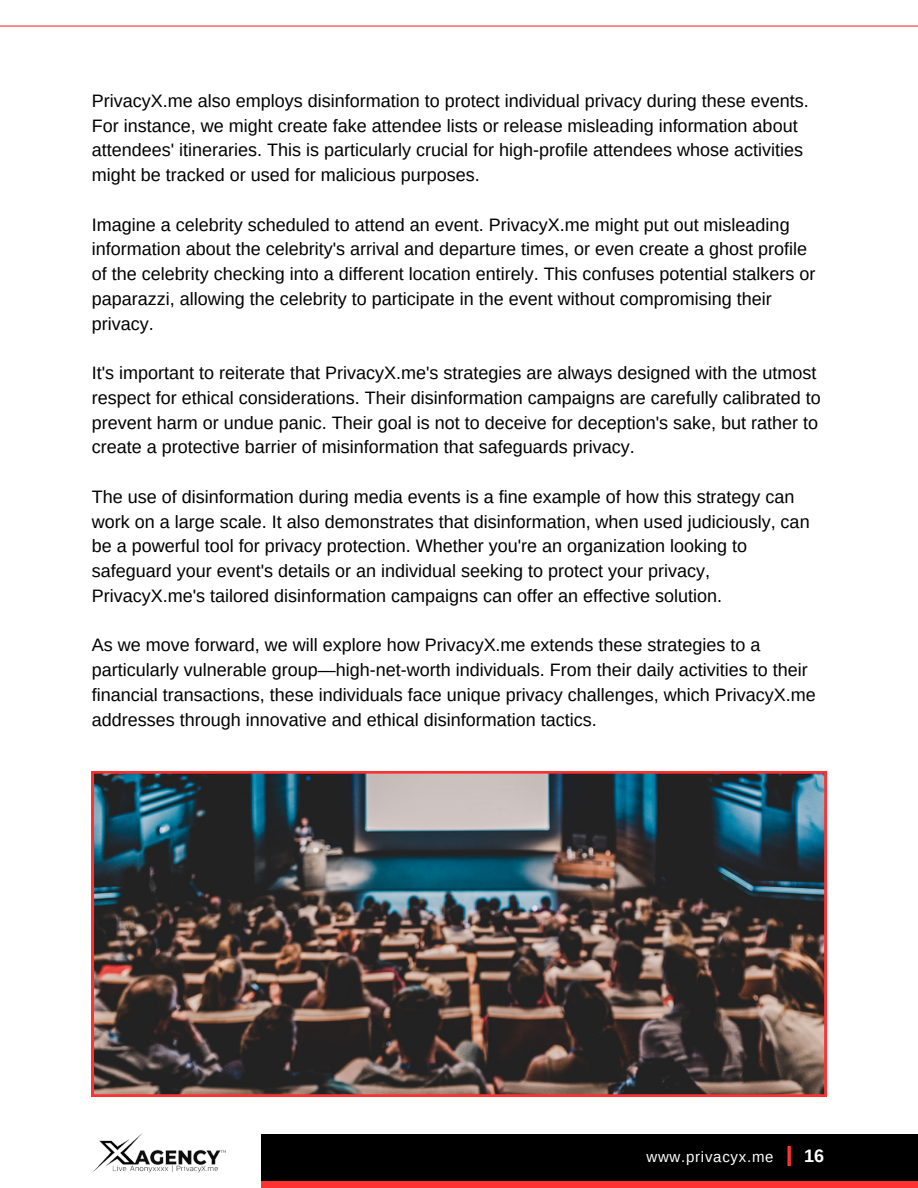
<style>
.page{position:relative;width:918px;height:1188px;background:#fff}
.page>*{position:absolute;margin:0;border:0;box-sizing:border-box;transform-origin:0 0}
.t1{font:18px/24.8px "Arimo";color:#000}
.t2{font:700 18px "Arimo";color:#fff}
.t3{font:15px "Arimo";letter-spacing:.05em;color:#fff}
</style>
<div class="page">
<hr style="left:0;top:25px;width:918px;height:2px;background:#ff3131">
<div style="left:262px;top:1166px;width:656px;height:22px;background:#ff3131"></div>
<div style="left:262px;top:1134px;width:656px;height:46px;background:#000"></div>
<svg style="left:787px;top:1146px;width:4px;height:20px"></svg>
<img style="left:92px;top:771px;width:734px;height:326px">
<img style="left:93px;top:1133px;width:133px;height:40px">
<p class="t1" style="left:92px;top:88px;width:718px">PrivacyX.me also employs disinformation to protect individual privacy during these events.<br>For instance, we might create fake attendee lists or release misleading information about attendees' itineraries. This is particularly crucial for high-profile attendees whose activities might be tracked or used for malicious purposes.</p>
<p class="t1" style="left:92px;top:212px;width:725px">Imagine a celebrity scheduled to attend an event. PrivacyX.me might put out misleading information about the celebrity's arrival and departure times, or even create a ghost profile of the celebrity checking into a different location entirely. This confuses potential stalkers or paparazzi, allowing the celebrity to participate in the event without compromising their privacy.</p>
<p class="t1" style="left:92px;top:361px;width:730px">It's important to reiterate that PrivacyX.me's strategies are always designed with the utmost respect for ethical considerations. Their disinformation campaigns are carefully calibrated to prevent harm or undue panic. Their goal is not to deceive for deception's sake, but rather to create a protective barrier of misinformation that safeguards privacy.</p>
<p class="t1" style="left:92px;top:484px;width:719px">The use of disinformation during media events is a fine example of how this strategy can work on a large scale. It also demonstrates that disinformation, when used judiciously, can be a powerful tool for privacy protection. Whether you're an organization looking to safeguard your event's details or an individual seeking to protect your privacy, PrivacyX.me's tailored disinformation campaigns can offer an effective solution.</p>
<p class="t1" style="left:92px;top:633px;width:725px">As we move forward, we will explore how PrivacyX.me extends these strategies to a particularly vulnerable group—high-net-worth individuals. From their daily activities to their financial transactions, these individuals face unique privacy challenges, which PrivacyX.me addresses through innovative and ethical disinformation tactics.</p>
<p class="t3" style="left:646px;top:1148px;width:129px">www.privacyx.me</p>
<p class="t2" style="left:804px;top:1145px;width:22px">16</p>
</div>
